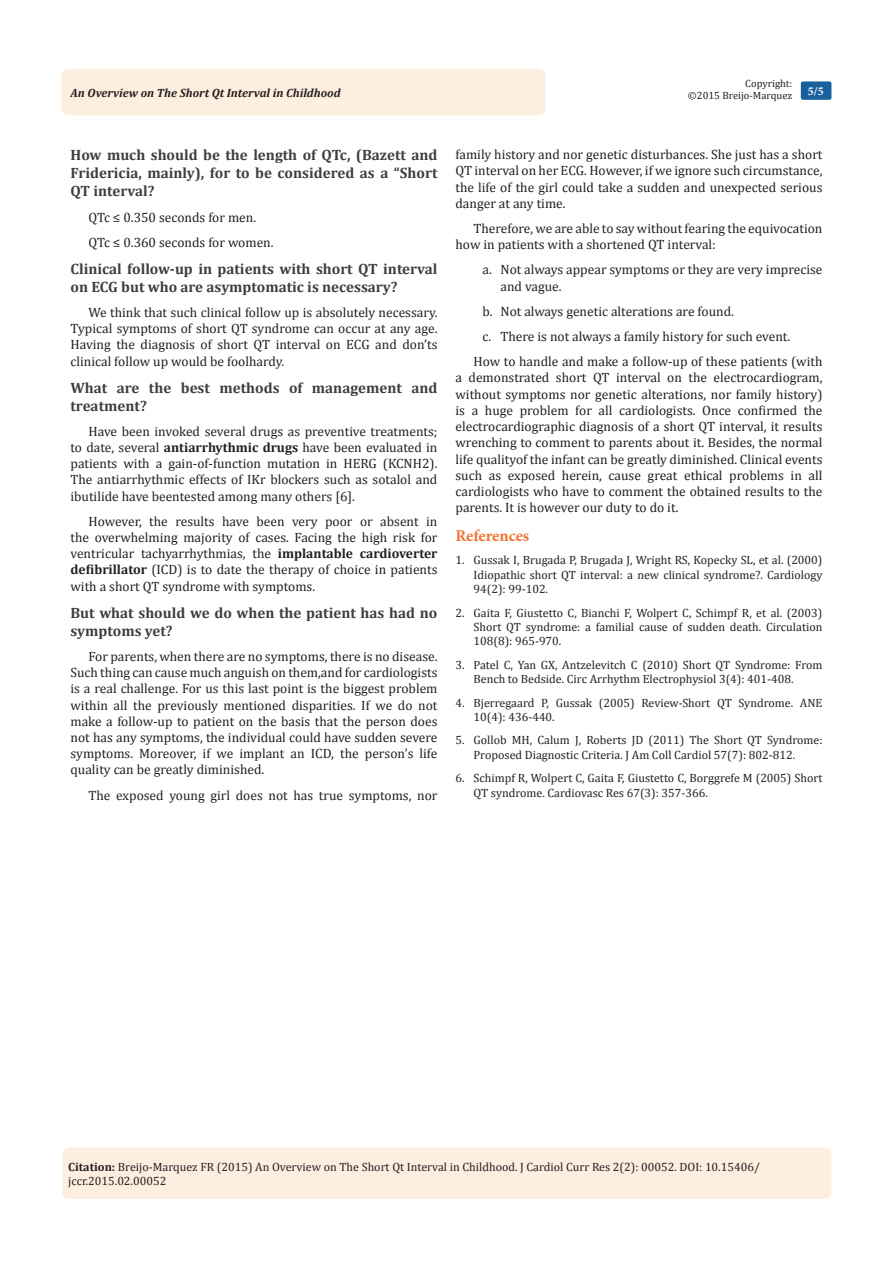
<style>
.page{position:relative;width:893px;height:1263px;background:#fff}
.page>*{position:absolute;margin:0;border:0;box-sizing:border-box;transform-origin:0 0}
.t1{font:700 16.5px "Minion Pro";letter-spacing:-.005em;color:#f37331}
.List_Paragraph{font:700 15px/18px "Cambria";color:#3e3e3f}
.t2{font:13.5px/16.2px "Cambria";color:#231f20;text-align:justify}
.t3{font:12px/14.4px "Cambria";color:#231f20}
.t4{font:italic 700 12px "Cambria";color:#231f20}
.t5{font:700 12px "Minion Pro";color:#fff}
.t6{font:10.5px "Cambria";color:#231f20}
.s1{font-weight:700}
</style>
<div class="page">
<div style="left:62px;top:1147px;width:769px;height:52px;background:#feeee0;border-radius:7px"></div>
<div style="left:62px;top:69px;width:484px;height:47px;background:#feeee0;border-radius:8px"></div>
<div style="left:801px;top:81px;width:30px;height:19px;background:#18609d;border-radius:2px"></div>
<p class="t6" style="left:745px;top:77px;width:48px">Copyright:</p>
<p class="t6" style="left:688px;top:89px;width:106px">©2015 Breijo-Marquez</p>
<p class="t4" style="left:70px;top:84px;width:271px">An Overview on The Short Qt Interval in Childhood</p>
<p class="t5" style="left:808px;top:83px;width:17px">5/5</p>
<p class="List_Paragraph" style="left:70px;top:146px;width:368px;text-align:justify">How much should be the length of QTc, (Bazett and Fridericia, mainly), for to be considered as a “Short QT interval?</p>
<p class="t2" style="left:88px;top:209px;width:169px">QTc ≤ 0.350 seconds for men.</p>
<p class="t2" style="left:88px;top:234px;width:187px">QTc ≤ 0.360 seconds for women.</p>
<p class="List_Paragraph" style="left:70px;top:259px;width:368px">Clinical follow-up in patients with short QT interval on ECG but who are asymptomatic is necessary?</p>
<p class="t2" style="left:70px;top:304px;width:368px;text-indent:18px">We think that such clinical follow up is absolutely necessary.<br>Typical symptoms of short QT syndrome can occur at any age.<br>Having the diagnosis of short QT interval on ECG and don’ts clinical follow up would be foolhardy.</p>
<p class="List_Paragraph" style="left:70px;top:378px;width:368px">What are the best methods of management and treatment?</p>
<p class="t2" style="left:70px;top:423px;width:368px;text-indent:18px">Have been invoked several drugs as preventive treatments; to date, several <span class="s1">antiarrhythmic drugs</span> have been evaluated in patients with a gain-of-function mutation in HERG (KCNH2).<br>The antiarrhythmic effects of IKr blockers such as sotalol and ibutilide have beentested among many others [6].</p>
<p class="t2" style="left:70px;top:513px;width:368px;text-indent:18px">However, the results have been very poor or absent in the overwhelming majority of cases. Facing the high risk for ventricular tachyarrhythmias, the <span class="s1">implantable cardioverter defibrillator</span> (ICD) is to date the therapy of choice in patients with a short QT syndrome with symptoms.</p>
<p class="List_Paragraph" style="left:70px;top:603px;width:368px">But what should we do when the patient has had no symptoms yet?</p>
<p class="t2" style="left:70px;top:648px;width:368px;text-indent:18px">For parents, when there are no symptoms, there is no disease.<br>Such thing can cause much anguish on them,and for cardiologists is a real challenge. For us this last point is the biggest problem within all the previously mentioned disparities. If we do not make a follow-up to patient on the basis that the person does not has any symptoms, the individual could have sudden severe symptoms. Moreover, if we implant an ICD, the person’s life quality can be greatly diminished.</p>
<p class="t2" style="left:88px;top:787px;width:350px">The exposed young girl does not has true symptoms, nor</p>
<p class="t2" style="left:455px;top:146px;width:368px">family history and nor genetic disturbances. She just has a short QT interval on her ECG. However, if we ignore such circumstance, the life of the girl could take a sudden and unexpected serious danger at any time.</p>
<p class="t2" style="left:455px;top:220px;width:368px;text-indent:18px">Therefore, we are able to say without fearing the equivocation how in patients with a shortened QT interval:</p>
<p class="t2" style="left:500px;top:262px;width:323px;text-indent:-18px">a. Not always appear symptoms or they are very imprecise and vague.</p>
<p class="t2" style="left:482px;top:303px;width:253px">b. Not always genetic alterations are found.</p>
<p class="t2" style="left:482px;top:328px;width:309px">c. There is not always a family history for such event.</p>
<p class="t2" style="left:455px;top:353px;width:368px;text-indent:18px">How to handle and make a follow-up of these patients (with a demonstrated short QT interval on the electrocardiogram, without symptoms nor genetic alterations, nor family history) is a huge problem for all cardiologists. Once confirmed the electrocardiographic diagnosis of a short QT interval, it results wrenching to comment to parents about it. Besides, the normal life qualityof the infant can be greatly diminished. Clinical events such as exposed herein, cause great ethical problems in all cardiologists who have to comment the obtained results to the parents. It is however our duty to do it.</p>
<p class="t1" style="left:455px;top:524px;width:75px">References</p>
<p class="t3" style="left:473px;top:553px;width:350px;text-align:justify;text-indent:-18px">1. Gussak I, Brugada P, Brugada J, Wright RS, Kopecky SL, et al. (2000)<br>Idiopathic short QT interval: a new clinical syndrome?. Cardiology 94(2): 99-102.</p>
<p class="t3" style="left:473px;top:605px;width:350px;text-align:justify;text-indent:-18px">2. Gaita F, Giustetto C, Bianchi F, Wolpert C, Schimpf R, et al. (2003)<br>Short QT syndrome: a familial cause of sudden death. Circulation 108(8): 965-970.</p>
<p class="t3" style="left:473px;top:657px;width:350px;text-indent:-18px">3. Patel C, Yan GX, Antzelevitch C (2010) Short QT Syndrome: From<br>Bench to Bedside. Circ Arrhythm Electrophysiol 3(4): 401-408.</p>
<p class="t3" style="left:473px;top:695px;width:350px;text-indent:-18px">4. Bjerregaard P, Gussak (2005) Review-Short QT Syndrome. ANE<br>10(4): 436-440.</p>
<p class="t3" style="left:473px;top:733px;width:350px;text-indent:-18px">5. Gollob MH, Calum J, Roberts JD (2011) The Short QT Syndrome:<br>Proposed Diagnostic Criteria. J Am Coll Cardiol 57(7): 802-812.</p>
<p class="t3" style="left:473px;top:771px;width:350px;text-indent:-18px">6. Schimpf R, Wolpert C, Gaita F, Giustetto C, Borggrefe M (2005) Short<br>QT syndrome. Cardiovasc Res 67(3): 357-366.</p>
<p class="t3" style="left:68px;top:1159px;width:693px"><span class="s1">Citation:</span> Breijo-Marquez FR (2015) An Overview on The Short Qt Interval in Childhood. J Cardiol Curr Res 2(2): 00052. DOI: 10.15406/ jccr.2015.02.00052</p>
</div>
